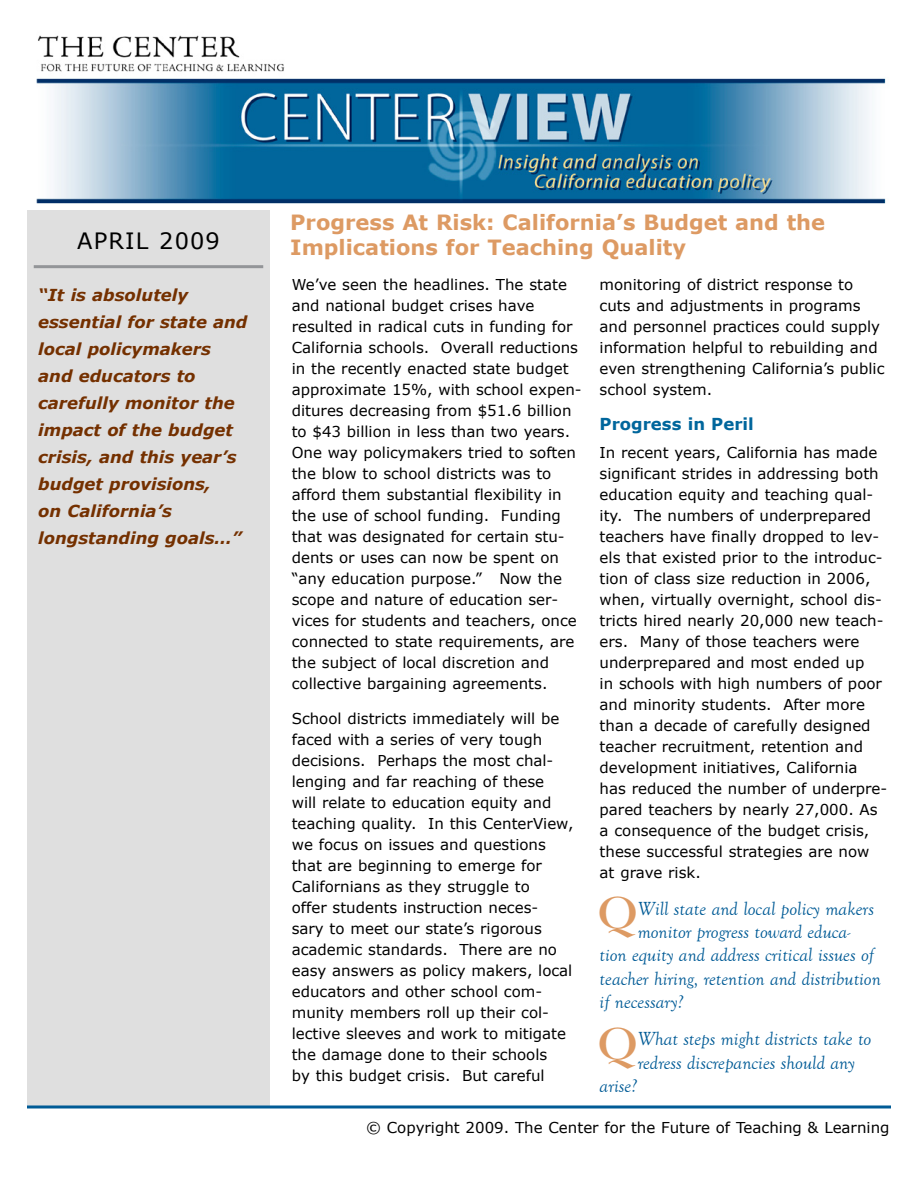
<style>
.page{position:relative;width:918px;height:1188px;background:#fff}
.page>*{position:absolute;margin:0;border:0;box-sizing:border-box;transform-origin:0 0}
.t1{font:700 47.85px "Americana";color:#dd9a63}
.t2{font:22.5px "Verdana";letter-spacing:.05em;color:#000}
.t3{font:700 21px/25.2px "Verdana";color:#dd9a63}
.t4{font:italic 19.5px/23.4px "Goudy Old Style T";color:#005b96}
.t5{font:italic 700 16.5px/27px "Verdana";color:#743000}
.t6{font:700 16.5px "Verdana";color:#00669c}
.t7{font:15px/21px "Verdana";color:#000}
</style>
<div class="page">
<div style="left:27px;top:209px;width:243px;height:898px;background:#dfdfdf"></div>
<img style="left:36px;top:35px;width:850px;height:169px">
<hr style="left:27px;top:1105px;width:864px;height:3px;background:#005b96">
<hr style="left:34px;top:265px;width:229px;height:3px;background:#939598">
<h2 class="t2" style="left:77px;top:226px;width:144px">APRIL 2009</h2>
<p class="t5" style="left:38px;top:281px;width:211px">“It is absolutely essential for state and local policymakers and educators to carefully monitor the impact of the budget crisis, and this year’s budget provisions,<br>on California’s longstanding goals…”</p>
<h3 class="t3" style="left:290px;top:209px;width:536px">Progress At Risk: California’s Budget and the<br>Implications for Teaching Quality</h3>
<p class="t7" style="left:600px;top:274px;width:286px">monitoring of district response to cuts and adjustments in programs and personnel practices could supply information helpful to rebuilding and even strengthening California’s public school system.</p>
<p class="t6" style="left:600px;top:413px;width:156px">Progress in Peril</p>
<p class="t7" style="left:600px;top:441px;width:289px">In recent years, California has made significant strides in addressing both education equity and teaching qual&shy;ity. The numbers of underprepared teachers have finally dropped to lev&shy;els that existed prior to the introduc&shy;tion of class size reduction in 2006, when, virtually overnight, school dis&shy;tricts hired nearly 20,000 new teach&shy;ers. Many of those teachers were underprepared and most ended up<br>in schools with high numbers of poor and minority students. After more than a decade of carefully designed teacher recruitment, retention and development initiatives, California has reduced the number of underpre&shy;pared teachers by nearly 27,000. As a consequence of the budget crisis, these successful strategies are now at grave risk.</p>
<h1 class="t1" style="left:598px;top:886px;width:41px">Q</h1>
<h3 class="t4" style="left:638px;top:897px;width:238px">Will state and local policy makers</h3>
<p class="t7" style="left:292px;top:274px;width:291px">We’ve seen the headlines. The state and national budget crises have resulted in radical cuts in funding for California schools. Overall reductions in the recently enacted state budget approximate 15%, with school expen&shy;ditures decreasing from $51.6 billion to $43 billion in less than two years.<br>One way policymakers tried to soften the blow to school districts was to afford them substantial flexibility in the use of school funding. Funding that was designated for certain stu&shy;dents or uses can now be spent on “any education purpose.” Now the scope and nature of education ser&shy;vices for students and teachers, once connected to state requirements, are the subject of local discretion and collective bargaining agreements.</p>
<p class="t7" style="left:292px;top:708px;width:283px">School districts immediately will be faced with a series of very tough decisions. Perhaps the most chal&shy;lenging and far reaching of these<br>will relate to education equity and teaching quality. In this CenterView, we focus on issues and questions that are beginning to emerge for Californians as they struggle to<br>offer students instruction neces&shy;sary to meet our state’s rigorous academic standards. There are no easy answers as policy makers, local educators and other school com&shy;munity members roll up their col&shy;lective sleeves and work to mitigate the damage done to their schools<br>by this budget crisis. But careful</p>
<h3 class="t4" style="left:638px;top:920px;width:214px">monitor progress toward educa-</h3>
<h3 class="t4" style="left:600px;top:944px;width:276px">tion equity and address critical issues of</h3>
<h3 class="t4" style="left:600px;top:967px;width:283px">teacher hiring, retention and distribution</h3>
<h3 class="t4" style="left:600px;top:991px;width:85px">if necessary?</h3>
<h1 class="t1" style="left:598px;top:1016px;width:41px">Q</h1>
<h3 class="t4" style="left:638px;top:1028px;width:235px">What steps might districts take to redress discrepancies should any</h3>
<h3 class="t4" style="left:600px;top:1074px;width:39px">arise?</h3>
<p class="t7" style="left:366px;top:1117px;width:525px">© Copyright 2009. The Center for the Future of Teaching &amp; Learning</p>
</div>
